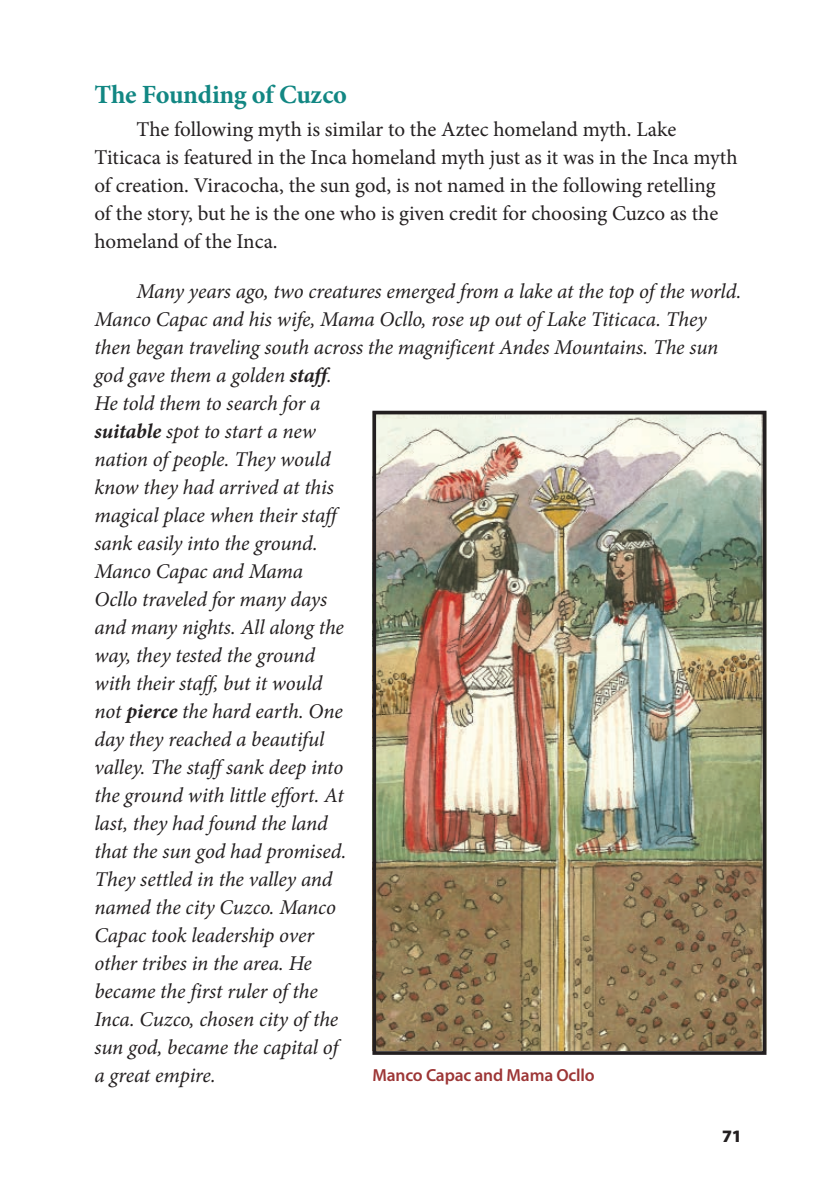
<style>
.page{position:relative;width:819px;height:1182px;background:#fff}
.page>*{position:absolute;margin:0;border:0;box-sizing:border-box;transform-origin:0 0}
.Text_Subhead{font:700 26.25px "Minion Pro";letter-spacing:-.01em;color:#128783}
.Text{font:italic 21px/28px "Minion Pro";letter-spacing:-.005em;color:#231f20}
.Text-2{font:21px/28px "Minion Pro";letter-spacing:-.005em;color:#231f20}
.Text_Caption{font:600 17.5px "Myriad Pro";letter-spacing:-.01em;color:#9d3636}
.t1{font:900 17.5px "Myriad Pro";color:#231f20}
.s1{font-weight:700}
</style>
<div class="page">
<img style="left:377px;top:412px;width:390px;height:638px">
<div style="left:372px;top:410px;width:394px;height:644px;border:4px solid #231f20"></div>
<p class="Text_Subhead" style="left:94px;top:76px;width:254px">The Founding of Cuzco</p>
<p class="Text-2" style="left:94px;top:116px;width:645px;text-indent:42px">The following myth is similar to the Aztec homeland myth. Lake Titicaca is featured in the Inca homeland myth just as it was in the Inca myth of creation. Viracocha, the sun god, is not named in the following retelling of the story, but he is the one who is given credit for choosing Cuzco as the homeland of the Inca.</p>
<p class="Text" style="left:94px;top:277px;width:648px;text-indent:42px">Many years ago, two creatures emerged from a lake at the top of the world.<br>Manco Capac and his wife, Mama Ocllo, rose up out of Lake Titicaca. They then began traveling south across the magnificent Andes Mountains. The sun god gave them a golden <span class="s1">staff</span>.<br>He told them to search for a<br><span class="s1">suitable</span> spot to start a new<br>nation of people. They would<br>know they had arrived at this<br>magical place when their staff<br>sank easily into the ground.<br>Manco Capac and Mama<br>Ocllo traveled for many days<br>and many nights. All along the<br>way, they tested the ground<br>with their staff, but it would<br>not <span class="s1">pierce</span> the hard earth. One<br>day they reached a beautiful<br>valley. The staff sank deep into<br>the ground with little effort. At<br>last, they had found the land<br>that the sun god had promised.<br>They settled in the valley and<br>named the city Cuzco. Manco<br>Capac took leadership over<br>other tribes in the area. He<br>became the first ruler of the<br>Inca. Cuzco, chosen city of the<br>sun god, became the capital of<br>a great empire.</p>
<p class="Text_Caption" style="left:372px;top:1064px;width:224px">Manco Capac and Mama Ocllo</p>
<p class="t1" style="left:722px;top:1123px;width:21px">71</p>
</div>
